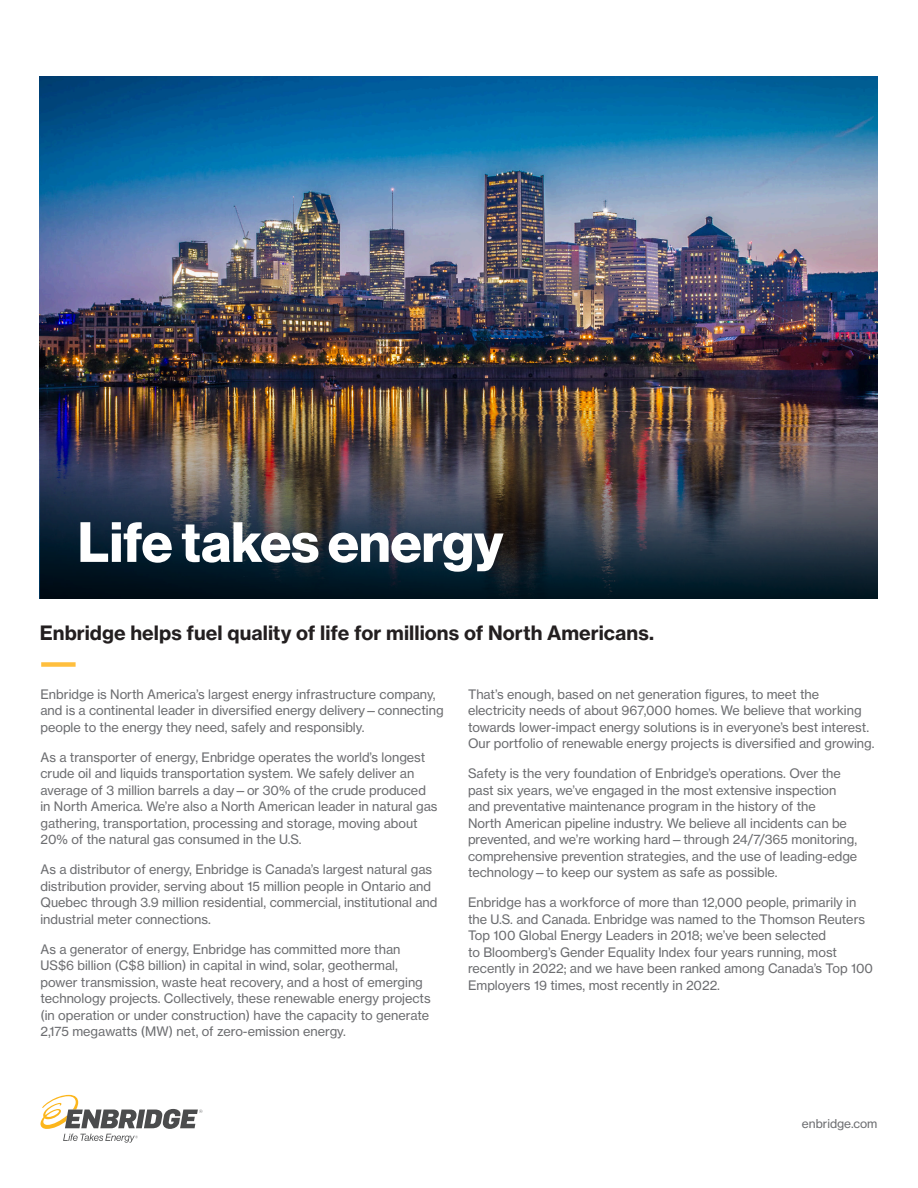
<style>
.page{position:relative;width:918px;height:1188px;background:#fff}
.page>*{position:absolute;margin:0;border:0;box-sizing:border-box;transform-origin:0 0}
.t1{font:55.5px "N Haas Grotesk DS Std 75 Bd";color:#fff}
.Intro_deck_Black{font:19.5px "N Haas Grotesk TX Std 75 Bd";letter-spacing:.005em;color:#231f20}
.t2{font:12.9px/16.5px "N Haas Grotesk TX Std 55 Rg";color:#6c6d70}
.t3{font:12px "N Haas Grotesk TX Std 55 Rg";color:#6c6d70}
</style>
<div class="page">
<svg style="left:41px;top:1095px;width:161px;height:48px"></svg>
<div style="left:41px;top:662px;width:35px;height:5px;background:#ffbf3e"></div>
<img style="left:40px;top:76px;width:838px;height:523px">
<p class="t1" style="left:78px;top:510px;width:427px">Life takes energy</p>
<p class="Intro_deck_Black" style="left:40px;top:620px;width:616px">Enbridge helps fuel quality of life for millions of North Americans.</p>
<p class="t2" style="left:40px;top:686px;width:405px">Enbridge is North America’s largest energy infrastructure company, and is a continental leader in diversified energy delivery—connecting people to the energy they need, safely and responsibly.</p>
<p class="t2" style="left:40px;top:749px;width:399px">As a transporter of energy, Enbridge operates the world’s longest crude oil and liquids transportation system. We safely deliver an average of 3 million barrels a day—or 30% of the crude produced in North America. We’re also a North American leader in natural gas gathering, transportation, processing and storage, moving about 20% of the natural gas consumed in the U.S.</p>
<p class="t2" style="left:40px;top:862px;width:398px">As a distributor of energy, Enbridge is Canada’s largest natural gas distribution provider, serving about 15 million people in Ontario and Quebec through 3.9 million residential, commercial, institutional and industrial meter connections.</p>
<p class="t2" style="left:40px;top:941px;width:392px">As a generator of energy, Enbridge has committed more than US$6 billion (C$8 billion) in capital in wind, solar, geothermal, power transmission, waste heat recovery, and a host of emerging technology projects. Collectively, these renewable energy projects (in operation or under construction) have the capacity to generate 2,175 megawatts (MW) net, of zero-emission energy.</p>
<p class="t2" style="left:468px;top:686px;width:408px">That’s enough, based on net generation figures, to meet the electricity needs of about 967,000 homes. We believe that working towards lower-impact energy solutions is in everyone’s best interest.<br>Our portfolio of renewable energy projects is diversified and growing.</p>
<p class="t2" style="left:468px;top:766px;width:391px">Safety is the very foundation of Enbridge’s operations. Over the past six years, we’ve engaged in the most extensive inspection and preventative maintenance program in the history of the<br>North American pipeline industry. We believe all incidents can be prevented, and we’re working hard—through 24/7/365 monitoring, comprehensive prevention strategies, and the use of leading-edge technology—to keep our system as safe as possible.</p>
<p class="t2" style="left:468px;top:895px;width:407px">Enbridge has a workforce of more than 12,000 people, primarily in the U.S. and Canada. Enbridge was named to the Thomson Reuters Top 100 Global Energy Leaders in 2018; we’ve been selected<br>to Bloomberg’s Gender Equality Index four years running, most recently in 2022; and we have been ranked among Canada’s Top 100<br>Employers 19 times, most recently in 2022.</p>
<p class="t3" style="left:802px;top:1117px;width:77px">enbridge.com</p>
</div>
